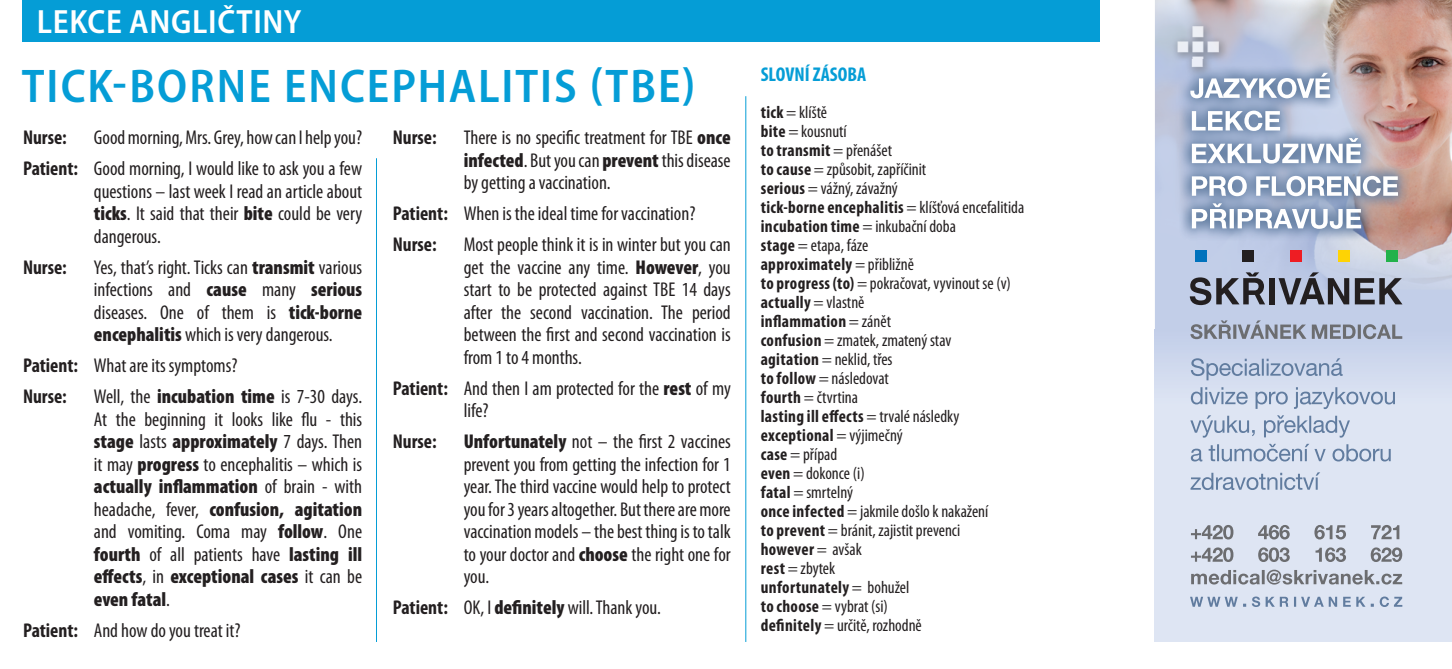
<style>
.page{position:relative;width:1452px;height:669px;background:#fff}
.page>*{position:absolute;margin:0;border:0;box-sizing:border-box;transform-origin:0 0}
.Titulek{font:600 semi-condensed 47.5px "Myriad Pro";letter-spacing:.04em;color:#059dd6}
.t1{font:600 semi-condensed 33.75px "Myriad Pro";letter-spacing:.02em;color:#fff}
.t2{font:condensed 20px/22.5px "Myriad Pro";color:#231f20;text-align:justify}
.t3{font:700 condensed 20px "Myriad Pro";color:#231f20}
.t4{font:700 condensed 20px "Myriad Pro";color:#059dd6}
.t5{font:condensed 17.5px "Myriad Pro";color:#231f20}
.t6{font:700 condensed 17.5px "Myriad Pro";letter-spacing:.02em;color:#231f20}
.s1{font-weight:700}
.s2{font-weight:900}
.s3{font-weight:400}
</style>
<div class="page">
<div style="left:22px;top:0;width:1078px;height:42px;background:#059dd6"></div>
<hr style="left:376px;top:158px;width:1px;height:484px;background:#059dd6">
<hr style="left:745px;top:96px;width:1px;height:546px;background:#059dd6">
<img style="left:1154px;top:0;width:297px;height:642px">
<img style="left:1176px;top:60px;width:275px;height:199px">
<div style="left:1269px;top:278px;width:5px;height:26px;background:#231f20"></div>
<svg style="left:1189px;top:272px;width:76px;height:33px;background:#7e8493"></svg>
<svg style="left:1278px;top:272px;width:124px;height:32px;background:#818796"></svg>
<div style="left:1194px;top:250px;width:12px;height:11px;background:#0072bc"></div>
<div style="left:1242px;top:250px;width:12px;height:11px;background:#231f20"></div>
<div style="left:1290px;top:250px;width:12px;height:11px;background:#ee1d23"></div>
<div style="left:1338px;top:250px;width:11px;height:11px;background:#fed304"></div>
<div style="left:1385px;top:250px;width:12px;height:11px;background:#23b24b"></div>
<svg style="left:1178px;top:61px;width:231px;height:180px;background:#afabbb"></svg>
<svg style="left:1191px;top:203px;width:170px;height:26px"></svg>
<svg style="left:1191px;top:176px;width:206px;height:20px"></svg>
<svg style="left:1191px;top:138px;width:170px;height:25px"></svg>
<svg style="left:1191px;top:111px;width:89px;height:20px"></svg>
<svg style="left:1190px;top:73px;width:140px;height:25px"></svg>
<svg style="left:1190px;top:320px;width:212px;height:19px;background:#a1a9ba"></svg>
<svg style="left:1190px;top:472px;width:130px;height:18px;background:#bac6da"></svg>
<svg style="left:1190px;top:444px;width:200px;height:17px;background:#bbc8dc"></svg>
<svg style="left:1190px;top:415px;width:159px;height:22px;background:#c0ccdf"></svg>
<svg style="left:1190px;top:387px;width:204px;height:22px;background:#bfcbdf"></svg>
<svg style="left:1190px;top:358px;width:152px;height:22px;background:#b4c1d9"></svg>
<svg style="left:1190px;top:596px;width:212px;height:11px;background:#b6c3d8"></svg>
<svg style="left:1191px;top:569px;width:211px;height:15px;background:#b2b6c0"></svg>
<svg style="left:1191px;top:547px;width:211px;height:15px;background:#b9bec9"></svg>
<svg style="left:1191px;top:525px;width:208px;height:14px;background:#babfc9"></svg>
<p class="t1" style="left:37px;top:3px;width:266px">LEKCE ANGLIČTINY</p>
<p class="Titulek" style="left:22px;top:60px;width:675px">TICK-BORNE ENCEPHALITIS (TBE)</p>
<p class="t3" style="left:23px;top:125px;width:45px">Nurse:</p>
<p class="t2" style="left:94px;top:126px;width:270px">Good morning, Mrs. Grey, how can I help you?</p>
<p class="t2" style="left:94px;top:157px;width:270px;text-indent:-71px"><span class="s1">Patient:</span> Good morning, I would like to ask you a few questions – last week I read an article about <span class="s2">ticks</span>. It said that their <span class="s2">bite</span> could be very dangerous.</p>
<p class="t3" style="left:23px;top:254px;width:45px">Nurse:</p>
<p class="t2" style="left:94px;top:255px;width:270px">Yes, that’s right. Ticks can <span class="s2">transmit</span> various infections and <span class="s2">cause</span> many <span class="s2">serious </span>diseases. One of them is <span class="s2">tick-borne encephalitis</span> which is very dangerous.</p>
<p class="t2" style="left:23px;top:354px;width:216px"><span class="s1">Patient:</span> What are its symptoms?</p>
<p class="t3" style="left:23px;top:384px;width:45px">Nurse:</p>
<p class="t2" style="left:94px;top:385px;width:270px">Well, the <span class="s2">incubation time</span> is 7-30 days.<br>At the beginning it looks like flu - this <span class="s2">stage</span> lasts <span class="s2">approximately</span> 7 days. Then it may <span class="s2">progress</span> to encephalitis – which is <span class="s2">actually inflammation</span> of brain - with headache, fever, <span class="s2">confusion, agitation </span>and vomiting. Coma may <span class="s2">follow</span>. One <span class="s2">fourth</span> of all patients have <span class="s2">lasting ill effects</span>, in <span class="s2">exceptional cases</span> it can be <span class="s2">even fatal</span>.</p>
<p class="t2" style="left:23px;top:618px;width:219px"><span class="s1">Patient:</span> And how do you treat it?</p>
<p class="t3" style="left:393px;top:125px;width:45px">Nurse:</p>
<p class="t2" style="left:464px;top:126px;width:268px">There is no specific treatment for TBE <span class="s2">once infected</span>. But you can <span class="s2">prevent</span> this disease by getting a vaccination.</p>
<p class="t2" style="left:393px;top:202px;width:304px"><span class="s1">Patient:</span> When is the ideal time for vaccination?</p>
<p class="t3" style="left:393px;top:232px;width:45px">Nurse:</p>
<p class="t2" style="left:464px;top:233px;width:268px">Most people think it is in winter but you can get the vaccine any time. <span class="s2">However</span>, you start to be protected against TBE 14 days after the second vaccination. The period between the first and second vaccination is from 1 to 4 months.</p>
<p class="t2" style="left:464px;top:376px;width:268px;text-indent:-71px"><span class="s1">Patient:</span> And then I am protected for the <span class="s2">rest</span> of my life?</p>
<p class="t3" style="left:393px;top:429px;width:45px">Nurse:</p>
<p class="t2" style="left:464px;top:430px;width:268px"><span class="s2">Unfortunately</span> not – the first 2 vaccines prevent you from getting the infection for 1 year. The third vaccine would help to protect you for 3 years altogether. But there are more vaccination models – the best thing is to talk to your doctor and <span class="s2">choose</span> the right one for you.</p>
<p class="t2" style="left:393px;top:596px;width:270px"><span class="s1">Patient:</span> OK, I <span class="s2">definitely</span> will. Thank you.</p>
<p class="t4" style="left:760px;top:62px;width:107px">SLOVNÍ ZÁSOBA</p>
<p class="t5" style="left:760px;top:101px;width:68px"><span class="s1">tick</span> = klíště</p>
<p class="t5" style="left:760px;top:120px;width:87px"><span class="s1">bite</span> = kousnutí</p>
<p class="t6" style="left:760px;top:139px;width:133px">to transmit <span class="s3">= přenášet</span></p>
<p class="t5" style="left:760px;top:158px;width:167px"><span class="s1">to cause</span> = způsobit, zapříčinit</p>
<p class="t5" style="left:760px;top:177px;width:139px"><span class="s1">serious</span> = vážný, závažný</p>
<p class="t6" style="left:760px;top:196px;width:265px">tick-borne encephalitis <span class="s3">= klíšťová encefalitida</span></p>
<p class="t6" style="left:760px;top:215px;width:197px">incubation time <span class="s3">= inkubační doba</span></p>
<p class="t5" style="left:760px;top:234px;width:109px"><span class="s1">stage</span> = etapa, fáze</p>
<p class="t6" style="left:760px;top:253px;width:155px">approximately <span class="s3">= přibližně</span></p>
<p class="t5" style="left:760px;top:272px;width:252px"><span class="s1">to progress (to)</span> = pokračovat, vyvinout se (v)</p>
<p class="t6" style="left:760px;top:291px;width:105px">actually <span class="s3">= vlastně</span></p>
<p class="t6" style="left:760px;top:310px;width:132px">inflammation <span class="s3">= zánět</span></p>
<p class="t5" style="left:760px;top:329px;width:192px"><span class="s1">confusion</span> = zmatek, zmatený stav</p>
<p class="t5" style="left:760px;top:348px;width:133px"><span class="s1">agitation</span> = neklid, třes</p>
<p class="t5" style="left:760px;top:367px;width:130px"><span class="s1">to follow</span> = následovat</p>
<p class="t5" style="left:760px;top:386px;width:99px"><span class="s1">fourth</span> = čtvrtina</p>
<p class="t6" style="left:760px;top:405px;width:200px">lasting ill effects <span class="s3">= trvalé následky</span></p>
<p class="t6" style="left:760px;top:424px;width:143px">exceptional <span class="s3">= výjimečný</span></p>
<p class="t5" style="left:760px;top:443px;width:78px"><span class="s1">case</span> = případ</p>
<p class="t5" style="left:760px;top:462px;width:105px"><span class="s1">even</span> = dokonce (i)</p>
<p class="t5" style="left:760px;top:481px;width:94px"><span class="s1">fatal</span> = smrtelný</p>
<p class="t5" style="left:760px;top:500px;width:229px"><span class="s1">once infected</span> = jakmile došlo k nakažení</p>
<p class="t5" style="left:760px;top:519px;width:201px"><span class="s1">to prevent</span> = bránit, zajistit prevenci</p>
<p class="t6" style="left:760px;top:538px;width:102px">however <span class="s3">= avšak</span></p>
<p class="t5" style="left:760px;top:557px;width:76px"><span class="s1">rest</span> = zbytek</p>
<p class="t6" style="left:760px;top:576px;width:150px">unfortunately <span class="s3">= bohužel</span></p>
<p class="t5" style="left:760px;top:595px;width:129px"><span class="s1">to choose</span> = vybrat (si)</p>
<p class="t5" style="left:760px;top:614px;width:163px"><span class="s1">definitely</span> = určitě, rozhodně</p>
</div>
